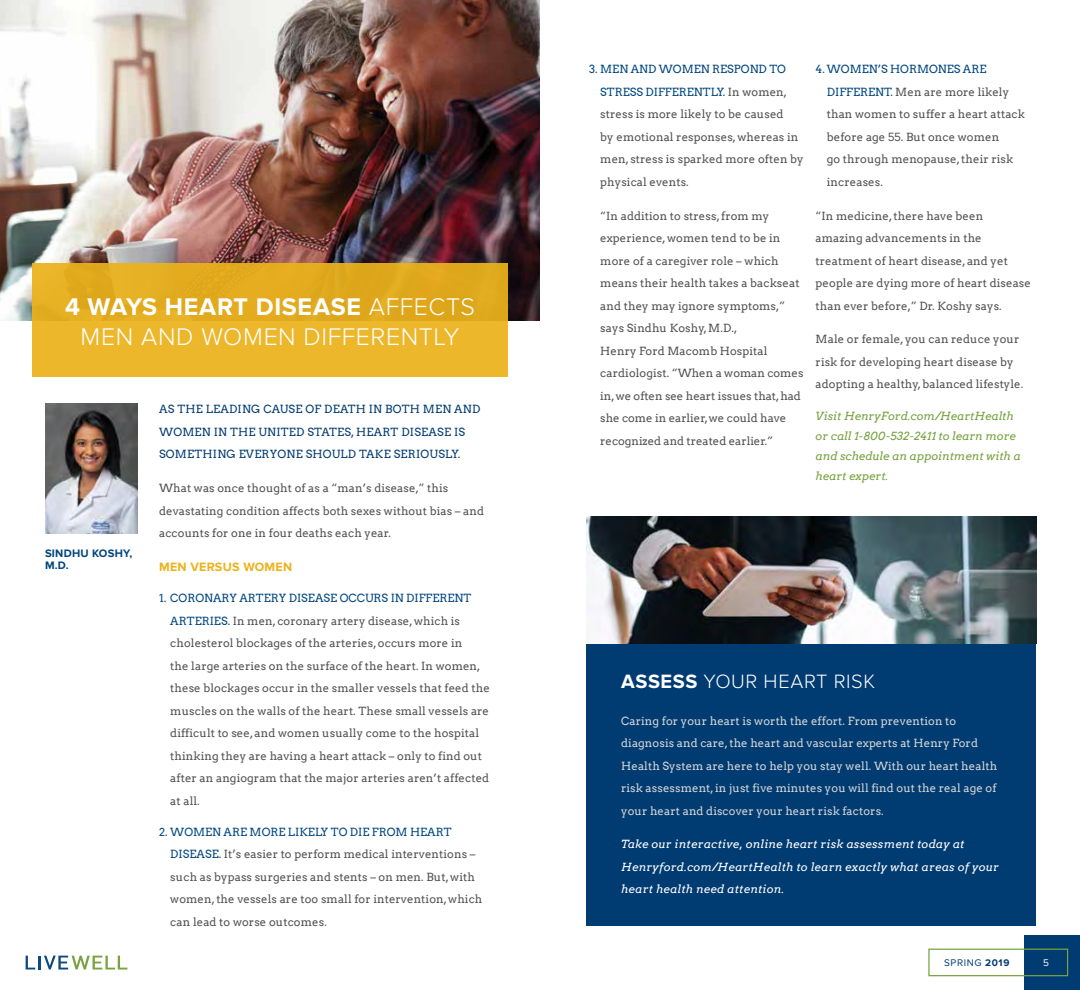
<style>
.page{position:relative;width:1080px;height:990px;background:#fff}
.page>*{position:absolute;margin:0;border:0;box-sizing:border-box;transform-origin:0 0}
.t1{font:300 25px/30px "Proxima Nova";letter-spacing:.02em;color:#fff;text-align:center}
.t2{font:300 20px "Proxima Nova";letter-spacing:.03em;color:#fff}
.t3{font:700 12.5px "Proxima Nova";letter-spacing:.02em;color:#ebb21b}
.t4{font:11.25px/22.5px "Arvo";letter-spacing:.01em;color:#525050}
.t5{font:11.25px/22.5px "Arvo";letter-spacing:.01em;color:#d7d7d8}
.t6{font:italic 11.25px/22.5px "Arvo";letter-spacing:.02em;color:#fff}
.t7{font:11.25px/22.5px "Arvo";letter-spacing:.02em;color:#003b71}
.t8{font:italic 11.25px/20px "Arvo";color:#77a340}
.t9{font:700 11.25px/11.2px "Proxima Nova";letter-spacing:.02em;color:#00467f}
.t10{font:10px "Proxima Nova";letter-spacing:.06em;color:#003b71}
.t11{font:10px "Proxima Nova";color:#fff}
.s1{font-weight:700}
.s2{color:#00467f}
</style>
<div class="page">
<div style="left:1024px;top:935px;width:56px;height:55px;background:#003b71"></div>
<svg style="left:26px;top:956px;width:9px;height:14px"></svg>
<hr style="left:38px;top:956px;width:3px;height:14px;background:#10497e">
<svg style="left:44px;top:956px;width:83px;height:14px"></svg>
<div style="left:928px;top:949px;width:140px;height:27px;border:1px solid #77a340"></div>
<img style="left:0;top:0;width:540px;height:321px">
<div style="left:32px;top:263px;width:476px;height:113px;background:linear-gradient(to right,#e9b326,#e5af23)"></div>
<img style="left:45px;top:404px;width:92px;height:130px">
<div style="left:586px;top:644px;width:450px;height:282px;background:#003b71"></div>
<img style="left:586px;top:517px;width:450px;height:127px">
<h1 class="t1" style="left:65px;top:292px;width:411px"><span class="s1">4 WAYS HEART DISEASE</span> AFFECTS<br>MEN AND WOMEN DIFFERENTLY</h1>
<p class="t9" style="left:45px;top:548px;width:89px">SINDHU KOSHY,<br>M.D.</p>
<p class="t7" style="left:159px;top:398px;width:323px">AS THE LEADING CAUSE OF DEATH IN BOTH MEN AND<br>WOMEN IN THE UNITED STATES, HEART DISEASE IS<br>SOMETHING EVERYONE SHOULD TAKE SERIOUSLY.</p>
<p class="t4" style="left:159px;top:477px;width:327px">What was once thought of as a “man’s disease,” this devastating condition affects both sexes without bias – and accounts for one in four deaths each year.</p>
<p class="t3" style="left:159px;top:560px;width:135px">MEN VERSUS WOMEN</p>
<p class="t4" style="left:170px;top:587px;width:321px;text-indent:-11px"><span class="s2">1. CORONARY ARTERY DISEASE OCCURS IN DIFFERENT ARTERIES.</span> In men, coronary artery disease, which is cholesterol blockages of the arteries, occurs more in<br>the large arteries on the surface of the heart. In women, these blockages occur in the smaller vessels that feed the muscles on the walls of the heart. These small vessels are difficult to see, and women usually come to the hospital thinking they are having a heart attack – only to find out after an angiogram that the major arteries aren’t affected at all.</p>
<p class="t4" style="left:170px;top:821px;width:314px;text-indent:-11px"><span class="s2">2. WOMEN ARE MORE LIKELY TO DIE FROM HEART DISEASE.</span> It’s easier to perform medical interventions – such as bypass surgeries and stents – on men. But, with women, the vessels are too small for intervention, which can lead to worse outcomes.</p>
<p class="t4" style="left:600px;top:58px;width:205px;text-indent:-11px"><span class="s2">3. MEN AND WOMEN RESPOND TO<br>STRESS DIFFERENTLY.</span> In women, stress is more likely to be caused<br>by emotional responses, whereas in men, stress is sparked more often by physical events.</p>
<p class="t4" style="left:600px;top:204px;width:205px">“In addition to stress, from my experience, women tend to be in more of a caregiver role – which means their health takes a backseat and they may ignore symptoms,” says Sindhu Koshy, M.D.,<br>Henry Ford Macomb Hospital cardiologist. “When a woman comes in, we often see heart issues that, had she come in earlier, we could have recognized and treated earlier.”</p>
<p class="t4" style="left:827px;top:58px;width:200px;text-indent:-11px"><span class="s2">4. WOMEN’S HORMONES ARE<br>DIFFERENT.</span> Men are more likely than women to suffer a heart attack before age 55. But once women<br>go through menopause, their risk increases.</p>
<p class="t4" style="left:816px;top:204px;width:217px">“In medicine, there have been amazing advancements in the treatment of heart disease, and yet people are dying more of heart disease than ever before,” Dr. Koshy says.</p>
<p class="t4" style="left:816px;top:328px;width:209px">Male or female, you can reduce your risk for developing heart disease by adopting a healthy, balanced lifestyle.</p>
<p class="t8" style="left:816px;top:405px;width:207px">Visit HenryFord.com/HeartHealth or call 1-800-532-2411 to learn more and schedule an appointment with a heart expert.</p>
<h2 class="t2" style="left:621px;top:670px;width:255px"><span class="s1">ASSESS</span> YOUR HEART RISK</h2>
<p class="t5" style="left:621px;top:709px;width:377px">Caring for your heart is worth the effort. From prevention to diagnosis and care, the heart and vascular experts at Henry Ford Health System are here to help you stay well. With our heart health risk assessment, in just five minutes you will find out the real age of your heart and discover your heart risk factors.</p>
<p class="t6" style="left:621px;top:833px;width:379px">Take our interactive, online heart risk assessment today at<br>Henryford.com/HeartHealth to learn exactly what areas of your heart health need attention.</p>
<p class="t10" style="left:944px;top:957px;width:67px">SPRING <span class="s1">2019</span></p>
<p class="t11" style="left:1043px;top:957px;width:7px">5</p>
</div>
